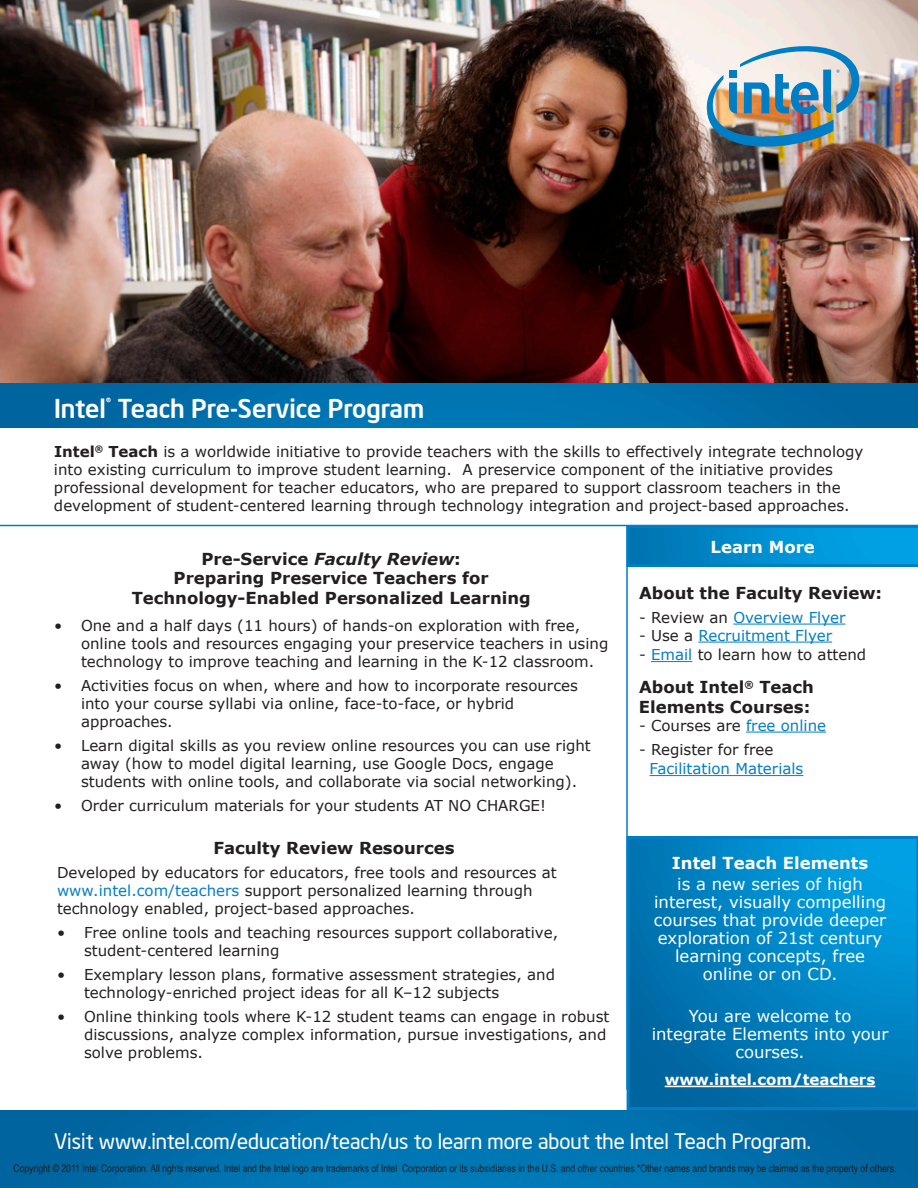
<style>
.page{position:relative;width:918px;height:1188px;background:#fff}
.page>*{position:absolute;margin:0;border:0;box-sizing:border-box;transform-origin:0 0}
.t1{font:500 25.5px "Neo Sans Intel";color:#fff}
.t2{font:21px "Neo Sans Intel";color:#fff}
.t3{font:16.5px/18px "Verdana";color:#fff;text-align:center}
.t4{font:700 16.5px/19.5px "Verdana";color:#231f20}
.t5{font:700 16.5px "Verdana";color:#fff}
.t6{font:italic 700 16.5px "Verdana";color:#231f20}
.t7{font:15px/18px "Verdana";color:#231f20}
.t8{font:15px "Verdana";color:#007ec5}
.t9{font:700 15px "Verdana";color:#fff}
.t10{font:10.5px "Arial Narrow";color:#231f20}
.s1{font-weight:700}
.s2{font-style:normal}
.s3{color:#231f20}
.s4{color:#007ec5}
</style>
<div class="page">
<svg style="left:0;top:382px;width:918px;height:46px;background:#016ca6"></svg>
<img style="left:0;top:0;width:918px;height:382px">
<svg style="left:0;top:1107px;width:918px;height:81px;background:#0672ad"></svg>
<svg style="left:627px;top:836px;width:291px;height:274px;background:#0080bf"></svg>
<hr style="left:665px;top:1086px;width:210px;height:1px;background:#fff">
<hr style="left:0;top:525px;width:918px;height:1px;background:#007ec5">
<hr style="left:733px;top:624px;width:113px;height:1px;background:#007ec5">
<hr style="left:698px;top:642px;width:134px;height:1px;background:#007ec5">
<hr style="left:651px;top:661px;width:41px;height:1px;background:#007ec5">
<hr style="left:746px;top:732px;width:80px;height:1px;background:#007ec5">
<hr style="left:650px;top:775px;width:153px;height:1px;background:#007ec5">
<hr style="left:626px;top:526px;width:2px;height:564px;background:#007ec5">
<img style="left:704px;top:38px;width:159px;height:112px">
<svg style="left:628px;top:526px;width:290px;height:41px;background:#008cce"></svg>
<p class="t1" style="left:54px;top:392px;width:372px">Intel<sup>®</sup> Teach Pre-Service Program</p>
<p class="t7" style="left:54px;top:442px;width:811px"><span class="s1">Intel</span><sup>®</sup> <span class="s1">Teach</span> is a worldwide initiative to provide teachers with the skills to effectively integrate technology into existing curriculum to improve student learning. A preservice component of the initiative provides professional development for teacher educators, who are prepared to support classroom teachers in the development of student-centered learning through technology integration and project-based approaches.</p>
<p class="t5" style="left:711px;top:536px;width:106px">Learn More</p>
<p class="t6" style="left:201px;top:548px;width:261px"><span class="s2">Pre-Service</span> Faculty Review<span class="s2">:</span></p>
<p class="t4" style="left:174px;top:568px;width:317px">Preparing Preservice Teachers for</p>
<p class="t4" style="left:132px;top:588px;width:401px">Technology-Enabled Personalized Learning</p>
<p class="t7" style="left:81px;top:616px;width:529px;text-indent:-27px">• One and a half days (11 hours) of hands-on exploration with free, online tools and resources engaging your preservice teachers in using technology to improve teaching and learning in the K-12 classroom.</p>
<p class="t7" style="left:81px;top:676px;width:498px;text-indent:-27px">• Activities focus on when, where and how to incorporate resources into your course syllabi via online, face-to-face, or hybrid approaches.</p>
<p class="t7" style="left:81px;top:736px;width:511px;text-indent:-27px">• Learn digital skills as you review online resources you can use right away (how to model digital learning, use Google Docs, engage students with online tools, and collaborate via social networking).</p>
<p class="t7" style="left:54px;top:796px;width:494px">• Order curriculum materials for your students AT NO CHARGE!</p>
<p class="t4" style="left:639px;top:582px;width:245px">About the Faculty Review:</p>
<p class="t8" style="left:639px;top:608px;width:208px"><span class="s3">- Review an</span> Overview Flyer</p>
<p class="t8" style="left:639px;top:626px;width:195px"><span class="s3">- Use a</span> Recruitment Flyer</p>
<p class="t7" style="left:639px;top:645px;width:229px">- <span class="s4">Email</span> to learn how to attend</p>
<p class="t4" style="left:639px;top:677px;width:177px">About Intel<sup>®</sup> Teach<br>Elements Courses:</p>
<p class="t7" style="left:639px;top:716px;width:189px">- Courses are <span class="s4">free online</span></p>
<p class="t7" style="left:639px;top:740px;width:136px">- Register for free</p>
<p class="t8" style="left:650px;top:759px;width:155px">Facilitation Materials</p>
<p class="t4" style="left:213px;top:838px;width:243px">Faculty Review Resources</p>
<p class="t7" style="left:57px;top:863px;width:501px">Developed by educators for educators, free tools and resources at</p>
<p class="t7" style="left:57px;top:881px;width:477px"><span class="s4">www.intel.com/teachers</span> support personalized learning through technology enabled, project-based approaches.</p>
<p class="t7" style="left:84px;top:923px;width:476px;text-indent:-27px">• Free online tools and teaching resources support collaborative, student-centered learning</p>
<p class="t7" style="left:84px;top:965px;width:473px;text-indent:-27px">• Exemplary lesson plans, formative assessment strategies, and technology-enriched project ideas for all K–12 subjects</p>
<p class="t7" style="left:84px;top:1007px;width:527px;text-indent:-27px">• Online thinking tools where K-12 student teams can engage in robust discussions, analyze complex information, pursue investigations, and solve problems.</p>
<p class="t5" style="left:672px;top:853px;width:198px">Intel Teach Elements</p>
<p class="t3" style="left:654px;top:875px;width:234px">is a new series of high interest, visually compelling courses that provide deeper exploration of 21st century learning concepts, free online or on CD.</p>
<p class="t3" style="left:652px;top:1007px;width:238px">You are welcome to integrate Elements into your courses.</p>
<p class="t9" style="left:665px;top:1070px;width:212px">www.intel.com/teachers</p>
<p class="t2" style="left:54px;top:1129px;width:758px">Visit www.intel.com/education/teach/us to learn more about the Intel Teach Program.</p>
<p class="t10" style="left:14px;top:1161px;width:884px">Copyright © 2011 Intel Corporation. All rights reserved. Intel and the Intel logo are trademarks of Intel Corporation or its subsidiaries in the U.S. and other countries.*Other names and brands may be claimed as the property of others.</p>
</div>
